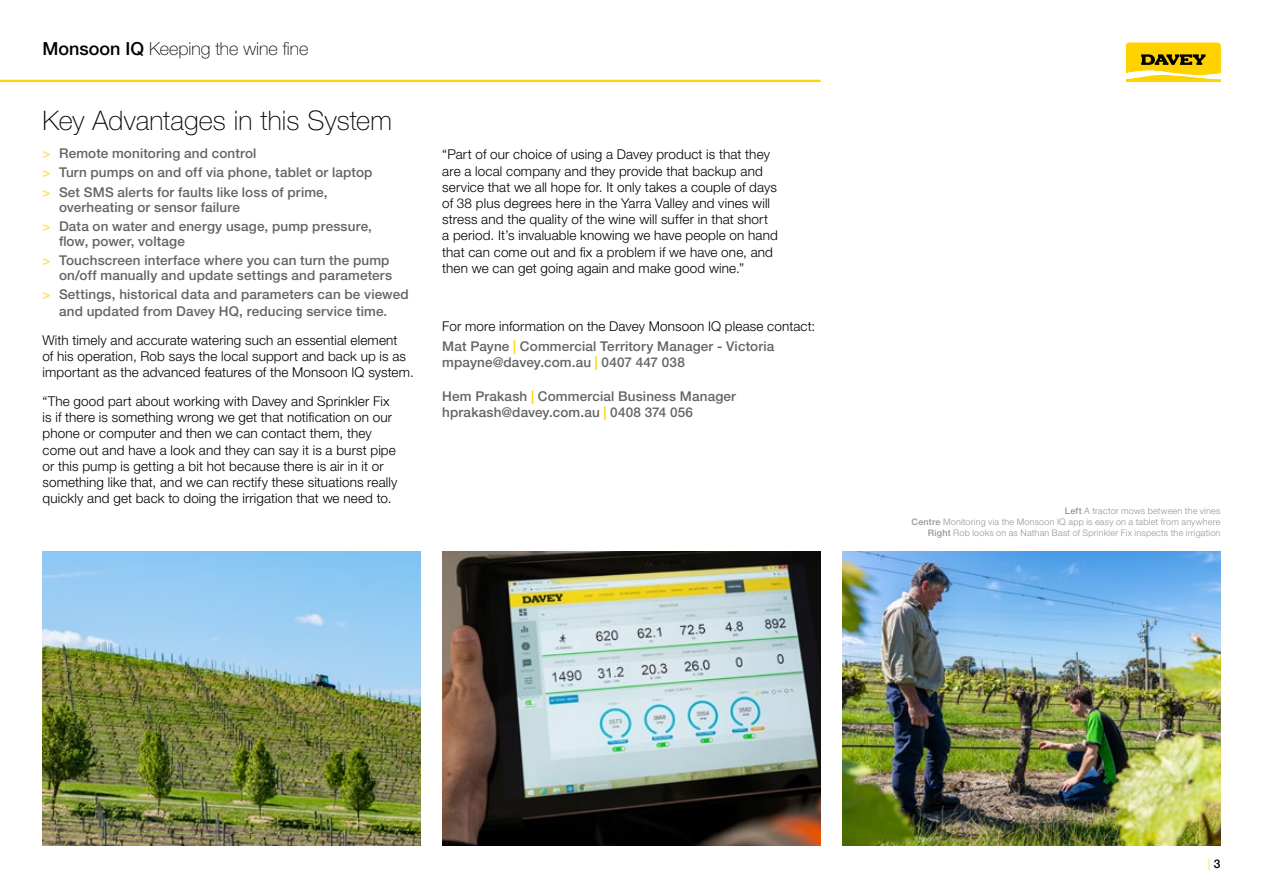
<style>
.page{position:relative;width:1263px;height:893px;background:#fff}
.page>*{position:absolute;margin:0;border:0;box-sizing:border-box;transform-origin:0 0}
.t1{font:100 27px "Helvetica Neue LT Pro";color:#000}
.t2{font:100 18px "Helvetica Neue LT Pro";color:#000}
.t3{font:300 13.5px/16.2px "Helvetica Neue LT Pro";letter-spacing:.01em;color:#000}
.t4{font:500 13.5px/19.2px "Helvetica Neue LT Pro";letter-spacing:.01em;color:#636466}
.t5{font:500 12px "Helvetica Neue LT Pro";color:#ffe694}
.t6{font:300 9px/10.8px "Helvetica Neue LT Pro";letter-spacing:.025em;color:#939598;text-align:right}
.s1{font-weight:500}
.s2{color:#ffdc5d}
.s3{font-weight:500;color:#636466}
.s4{font-weight:500;color:#ffd200}
.s5{color:#ffd200}
.s6{color:#000}
</style>
<div class="page">
<hr style="left:0;top:80px;width:821px;height:2px;background:#ffd200">
<svg style="left:1126px;top:43px;width:94px;height:39px;background:#e1be1b"></svg>
<img style="left:842px;top:551px;width:378px;height:295px">
<img style="left:442px;top:551px;width:379px;height:295px">
<img style="left:43px;top:551px;width:378px;height:295px">
<h2 class="t2" style="left:43px;top:39px;width:267px"><span class="s1">Monsoon IQ</span> Keeping the wine fine</h2>
<h1 class="t1" style="left:43px;top:105px;width:351px">Key Advantages in this System</h1>
<p class="t4" style="left:43px;top:144px;width:331px"><span class="s2">&gt;</span> Remote monitoring and control<br><span class="s2">&gt;</span> Turn pumps on and off via phone, tablet or laptop <span class="s2">&gt;</span> Set SMS alerts for faults like loss of prime,</p>
<p class="t4" style="left:43px;top:197px;width:331px;text-indent:16px">overheating or sensor failure<br><span class="s2">&gt;</span> Data on water and energy usage, pump pressure,</p>
<p class="t4" style="left:43px;top:231px;width:348px;text-indent:16px">flow, power, voltage<br><span class="s2">&gt;</span> Touchscreen interface where you can turn the pump</p>
<p class="t4" style="left:43px;top:266px;width:368px;text-align:center">on/off manually and update settings and parameters<br><span class="s2">&gt;</span> Settings, historical data and parameters can be viewed</p>
<p class="t4" style="left:59px;top:301px;width:330px">and updated from Davey HQ, reducing service time.</p>
<p class="t3" style="left:43px;top:331px;width:373px">With timely and accurate watering such an essential element<br>of his operation, Rob says the local support and back up is as important as the advanced features of the Monsoon IQ system.</p>
<p class="t3" style="left:43px;top:393px;width:356px">“The good part about working with Davey and Sprinkler Fix is if there is something wrong we get that notification on our phone or computer and then we can contact them, they come out and have a look and they can say it is a burst pipe or this pump is getting a bit hot because there is air in it or something like that, and we can rectify these situations really quickly and get back to doing the irrigation that we need to.</p>
<p class="t3" style="left:442px;top:146px;width:337px">“Part of our choice of using a Davey product is that they are a local company and they provide that backup and service that we all hope for. It only takes a couple of days of 38 plus degrees here in the Yarra Valley and vines will stress and the quality of the wine will suffer in that short a period. It’s invaluable knowing we have people on hand that can come out and fix a problem if we have one, and then we can get going again and make good wine.”</p>
<p class="t3" style="left:442px;top:315px;width:374px;line-height:20.4px">For more information on the Davey Monsoon IQ please contact:<br><span class="s3">Mat Payne</span> <span class="s4">|</span> <span class="s3">Commercial Territory Manager - Victoria</span></p>
<p class="t4" style="left:442px;top:353px;width:244px">mpayne@davey.com.au <span class="s5">|</span> 0407 447 038</p>
<p class="t4" style="left:442px;top:388px;width:295px;line-height:16.2px">Hem Prakash <span class="s5">|</span> Commercial Business Manager hprakash@davey.com.au <span class="s5">|</span> 0408 374 056</p>
<p class="t6" style="left:912px;top:505px;width:310px"><span class="s1">Left</span> A tractor mows between the vines<br><span class="s1">Centre</span> Monitoring via the Monsoon IQ app is easy on a tablet from anywhere<br><span class="s1">Right</span> Rob looks on as Nathan Bast of Sprinkler Fix inspects the irrigation</p>
<p class="t5" style="left:1208px;top:857px;width:14px">| <span class="s6">3</span></p>
</div>
